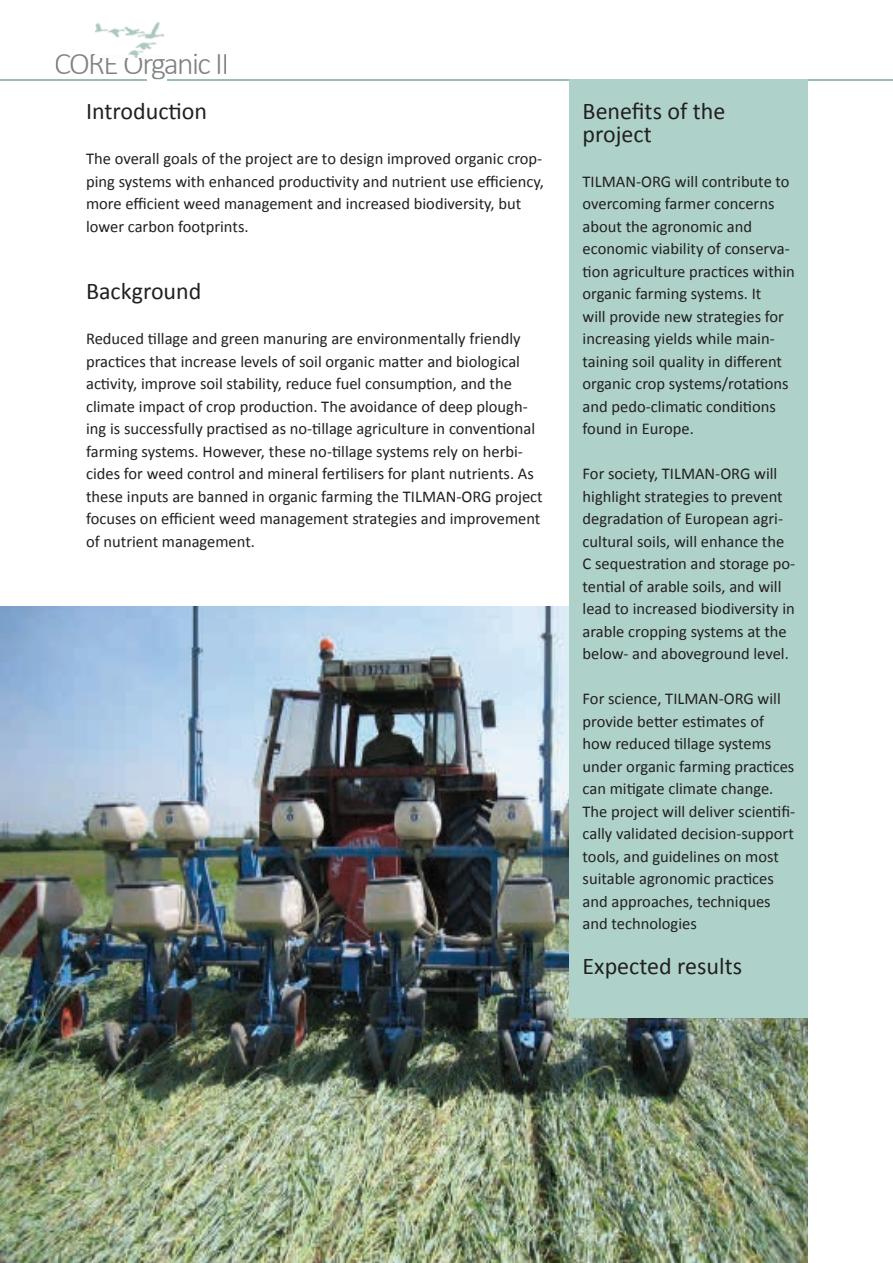
<style>
.page{position:relative;width:893px;height:1263px;background:#fff}
.page>*{position:absolute;margin:0;border:0;box-sizing:border-box;transform-origin:0 0}
.t1{font:300 31.8px "Calibri";letter-spacing:-.05em;color:#808285}
.t2{font:24px/22.5px "Calibri";color:#231f20}
.t3{font:16.5px/22.5px "Calibri";color:#231f20}
</style>
<div class="page">
<img style="left:95px;top:22px;width:69px;height:36px">
<hr style="left:168px;top:79px;width:725px;height:2px;background:#97bfb3">
<hr style="left:0;top:79px;width:146px;height:2px;background:#97bfb3">
<img style="left:0;top:607px;width:808px;height:656px">
<div style="left:570px;top:79px;width:238px;height:939px;background:#aed2c9"></div>
<h1 class="t1" style="left:54px;top:44px;width:177px">CORE Organic II</h1>
<h2 class="t2" style="left:86px;top:100px;width:123px">Introduction</h2>
<p class="t3" style="left:86px;top:147px;width:459px">The overall goals of the project are to design improved organic crop&shy;ping systems with enhanced productivity and nutrient use efficiency, more efficient weed management and increased biodiversity, but lower carbon footprints.</p>
<h2 class="t2" style="left:86px;top:280px;width:117px">Background</h2>
<p class="t3" style="left:86px;top:327px;width:458px">Reduced tillage and green manuring are environmentally friendly practices that increase levels of soil organic matter and biological activity, improve soil stability, reduce fuel consumption, and the climate impact of crop production. The avoidance of deep plough&shy;ing is successfully practised as no-tillage agriculture in conventional farming systems. However, these no-tillage systems rely on herbi&shy;cides for weed control and mineral fertilisers for plant nutrients. As these inputs are banned in organic farming the TILMAN-ORG project focuses on efficient weed management strategies and improvement of nutrient management.</p>
<h2 class="t2" style="left:583px;top:100px;width:144px">Benefits of the project</h2>
<p class="t3" style="left:583px;top:170px;width:214px">TILMAN-ORG will contribute to overcoming farmer concerns about the agronomic and economic viability of conserva&shy;tion agriculture practices within organic farming systems. It<br>will provide new strategies for increasing yields while main&shy;taining soil quality in different organic crop systems/rotations and pedo-climatic conditions found in Europe.</p>
<p class="t3" style="left:583px;top:462px;width:214px">For society, TILMAN-ORG will highlight strategies to prevent degradation of European agri&shy;cultural soils, will enhance the<br>C sequestration and storage po&shy;tential of arable soils, and will lead to increased biodiversity in arable cropping systems at the below- and aboveground level.</p>
<p class="t3" style="left:583px;top:687px;width:214px">For science, TILMAN-ORG will provide better estimates of how reduced tillage systems under organic farming practices can mitigate climate change.<br>The project will deliver scientifi&shy;cally validated decision-support tools, and guidelines on most suitable agronomic practices and approaches, techniques and technologies</p>
<h2 class="t2" style="left:583px;top:955px;width:161px">Expected results</h2>
</div>
